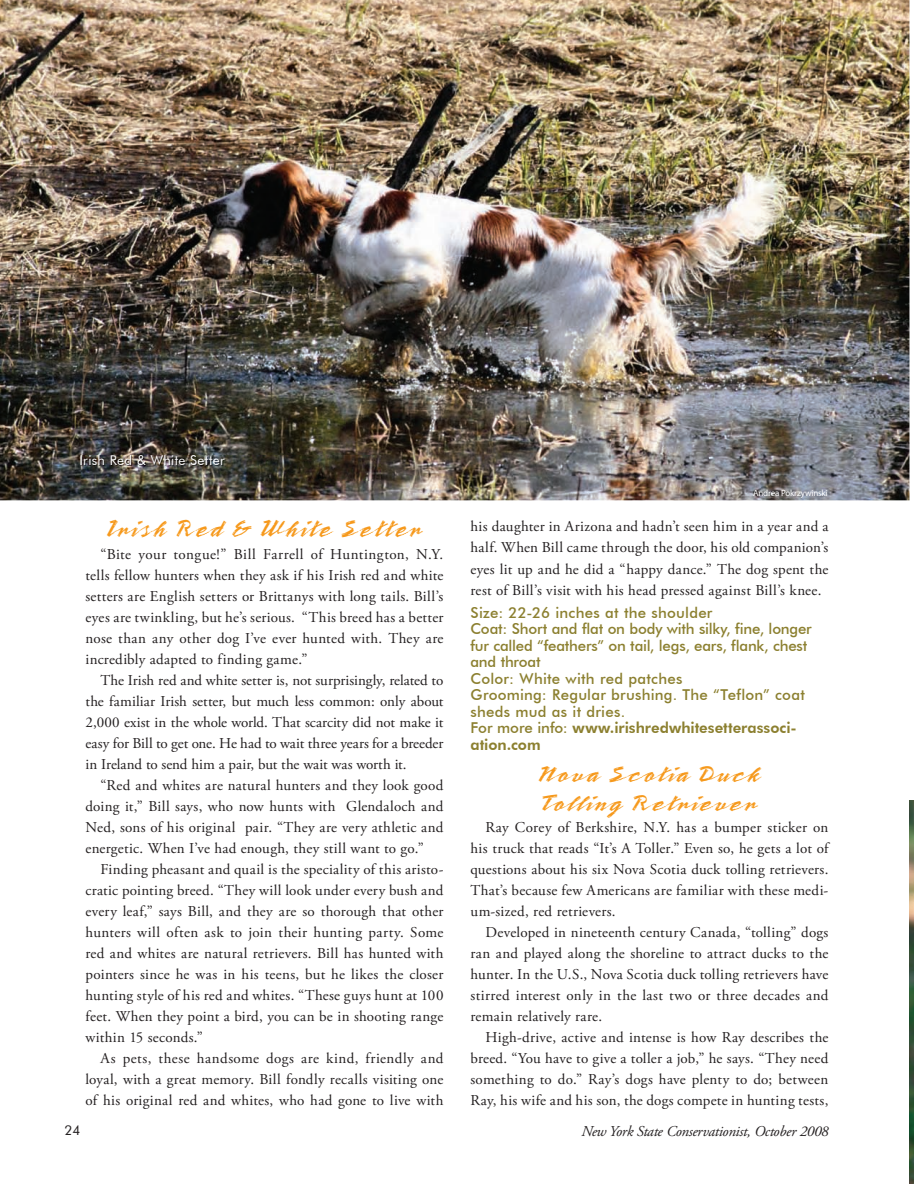
<style>
.page{position:relative;width:914px;height:1184px;background:#fff}
.page>*{position:absolute;margin:0;border:0;box-sizing:border-box;transform-origin:0 0}
.t1{font:25.95px "Bronx Plain";letter-spacing:.02em;color:#f6991c;scale:.89 1}
.t2{font:24px/28.8px "Bronx Plain";letter-spacing:-.005em;color:#f6991c}
.t3{font:15px/21px "Adobe Garamond Pro";letter-spacing:.02em;color:#231f20;text-align:justify}
.t4{font:500 15px/16.5px "Futura BT";letter-spacing:.01em;color:#8c8030}
.t5{font:italic 15px "Adobe Garamond Pro";letter-spacing:-.02em;color:#231f20}
.t6{font:13.5px "Futura BT";letter-spacing:.02em;color:#fff}
.t7{font:13.5px "Futura BT";color:#231f20}
.t8{font:9px "Myriad Pro";letter-spacing:-.025em;color:#fff}
.s1{font-weight:800}
</style>
<div class="page">
<img style="left:909px;top:800px;width:5px;height:378px">
<img style="left:0;top:0;width:909px;height:500px">
<img style="left:82px;top:456px;width:298px;height:25px">
<svg style="left:0;top:0;width:5px;height:5px"></svg>
<svg style="left:909px;top:1178px;width:5px;height:6px"></svg>
<p class="t6" style="left:80px;top:452px;width:147px">Irish Red &amp; White Setter</p>
<h1 class="t1" style="left:106px;top:517px;width:357px">Irish Red &amp; White Setter</h1>
<p class="t3" style="left:86px;top:544px;width:359px;text-indent:15px">“Bite your tongue!” Bill Farrell of Huntington, N.Y. tells fellow hunters when they ask if his Irish red and white setters are English setters or Brittanys with long tails. Bill’s eyes are twinkling, but he’s serious. “This breed has a better nose than any other dog I’ve ever hunted with. They are incredibly adapted to finding game.”</p>
<p class="t3" style="left:86px;top:670px;width:359px;text-indent:15px">The Irish red and white setter is, not surprisingly, related to the familiar Irish setter, but much less common: only about 2,000 exist in the whole world. That scarcity did not make it easy for Bill to get one. He had to wait three years for a breeder in Ireland to send him a pair, but the wait was worth it.</p>
<p class="t3" style="left:86px;top:775px;width:359px;text-indent:15px">“Red and whites are natural hunters and they look good doing it,” Bill says, who now hunts with Glendaloch and Ned, sons of his original pair. “They are very athletic and energetic. When I’ve had enough, they still want to go.”</p>
<p class="t3" style="left:86px;top:859px;width:359px;text-indent:15px">Finding pheasant and quail is the speciality of this aristo&shy;cratic pointing breed. “They will look under every bush and every leaf,” says Bill, and they are so thorough that other hunters will often ask to join their hunting party. Some red and whites are natural retrievers. Bill has hunted with pointers since he was in his teens, but he likes the closer hunting style of his red and whites. “These guys hunt at 100 feet. When they point a bird, you can be in shooting range within 15 seconds.”</p>
<p class="t3" style="left:86px;top:1048px;width:359px;text-indent:15px">As pets, these handsome dogs are kind, friendly and loyal, with a great memory. Bill fondly recalls visiting one of his original red and whites, who had gone to live with</p>
<p class="t7" style="left:64px;top:1122px;width:17px">24</p>
<p class="t8" style="left:753px;top:487px;width:76px">Andrea Pokrzywinski</p>
<p class="t3" style="left:470px;top:517px;width:359px">his daughter in Arizona and hadn’t seen him in a year and a half. When Bill came through the door, his old companion’s eyes lit up and he did a “happy dance.” The dog spent the rest of Bill’s visit with his head pressed against Bill’s knee.</p>
<p class="t4" style="left:470px;top:604px;width:343px">Size: 22-26 inches at the shoulder<br>Coat: Short and flat on body with silky, fine, longer fur called “feathers” on tail, legs, ears, flank, chest and throat<br>Color: White with red patches<br>Grooming: Regular brushing. The “Teflon” coat sheds mud as it dries.<br>For more info: <span class="s1">www.irishredwhitesetterassoci&shy;ation.com</span></p>
<h2 class="t2" style="left:537px;top:762px;width:226px">Nova Scotia Duck<br>Tolling Retriever</h2>
<p class="t3" style="left:470px;top:817px;width:359px;text-indent:15px">Ray Corey of Berkshire, N.Y. has a bumper sticker on his truck that reads “It’s A Toller.” Even so, he gets a lot of questions about his six Nova Scotia duck tolling retrievers.<br>That’s because few Americans are familiar with these medi&shy;um-sized, red retrievers.</p>
<p class="t3" style="left:470px;top:922px;width:359px;text-indent:15px">Developed in nineteenth century Canada, “tolling” dogs ran and played along the shoreline to attract ducks to the hunter. In the U.S., Nova Scotia duck tolling retrievers have stirred interest only in the last two or three decades and remain relatively rare.</p>
<p class="t3" style="left:470px;top:1027px;width:359px;text-indent:15px">High-drive, active and intense is how Ray describes the breed. “You have to give a toller a job,” he says. “They need something to do.” Ray’s dogs have plenty to do; between Ray, his wife and his son, the dogs compete in hunting tests,</p>
<p class="t5" style="left:581px;top:1121px;width:249px">New York State Conservationist, October 2008</p>
</div>
